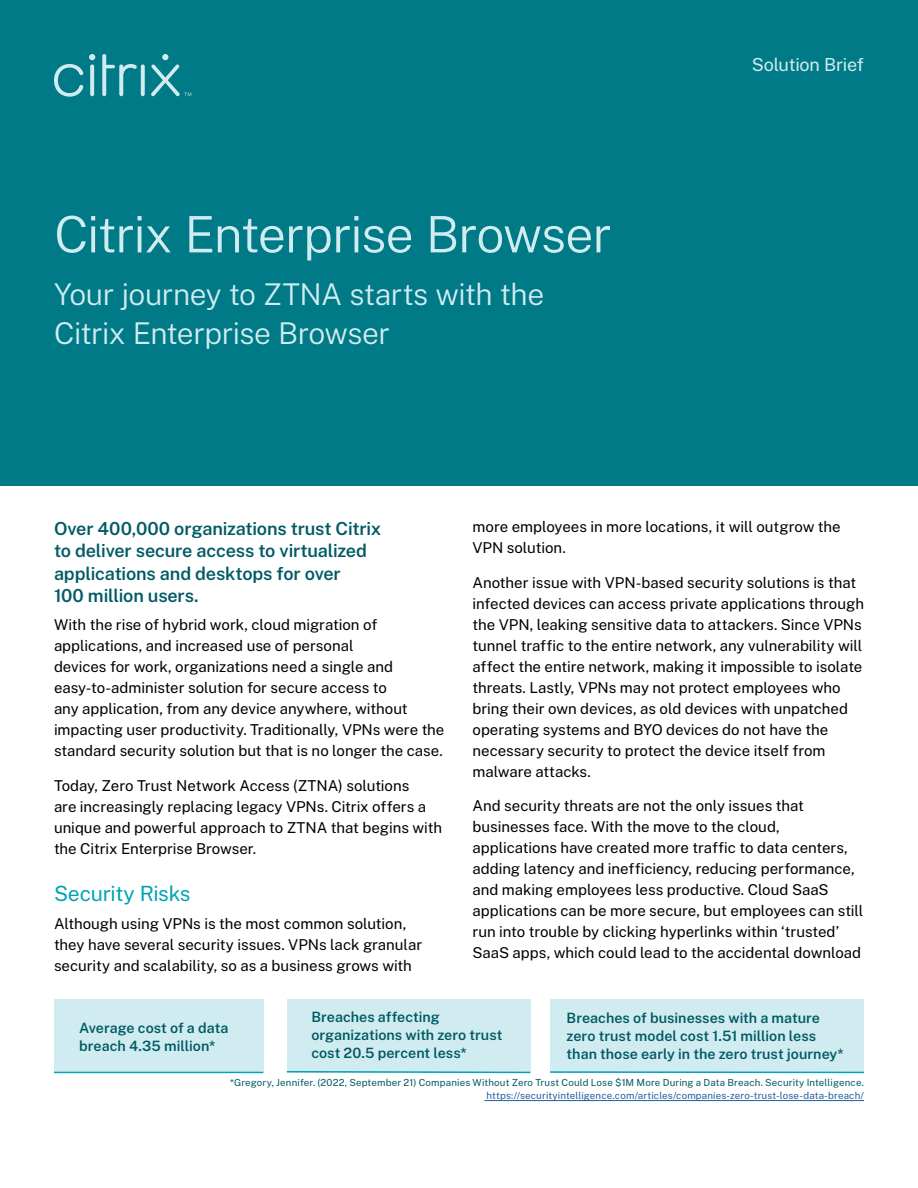
<style>
.page{position:relative;width:918px;height:1188px;background:#fff}
.page>*{position:absolute;margin:0;border:0;box-sizing:border-box;transform-origin:0 0}
.t1{font:300 50.25px "Public Sans";letter-spacing:-.025em;color:#d0ecf0}
.t2{font:300 30px/39px "Public Sans";letter-spacing:-.02em;color:#d0ecf0}
.t3{font:21px "Public Sans";letter-spacing:-.015em;color:#00a4b5}
.t4{font:600 18px/22.5px "Public Sans";letter-spacing:-.01em;color:#005a64}
.t5{font:18px "Public Sans";letter-spacing:-.015em;color:#d0ecf0}
.t6{font:15px/21px "Public Sans";color:#000}
.t7{font:600 14.25px/18px "Public Sans";color:#005a64}
.t8{font:9.75px "Public Sans";letter-spacing:.015em;color:#005a64}
.t9{font:9.75px "Public Sans";letter-spacing:.015em;color:#215e9e}
</style>
<div class="page">
<div style="left:0;top:0;width:918px;height:486px;background:#007a86"></div>
<div style="left:54px;top:999px;width:209px;height:73px;background:#d0ecf0"></div>
<div style="left:287px;top:999px;width:243px;height:73px;background:#d0ecf0"></div>
<div style="left:550px;top:999px;width:314px;height:73px;background:#d0ecf0"></div>
<hr style="left:484px;top:1100px;width:380px;height:1px;background:#215e9e">
<hr style="left:54px;top:1072px;width:209px;height:1px;background:#00a4b5">
<svg style="left:286px;top:1070px;width:245px;height:4px"></svg>
<hr style="left:550px;top:1071px;width:314px;height:2px;background:#00a4b5">
<svg style="left:54px;top:64px;width:29px;height:33px"></svg>
<svg style="left:102px;top:54px;width:35px;height:42px"></svg>
<svg style="left:141px;top:64px;width:4px;height:32px"></svg>
<svg style="left:90px;top:64px;width:4px;height:32px"></svg>
<svg style="left:89px;top:54px;width:6px;height:6px"></svg>
<svg style="left:151px;top:54px;width:40px;height:42px"></svg>
<h1 class="t1" style="left:54px;top:197px;width:559px">Citrix Enterprise Browser</h1>
<h2 class="t2" style="left:54px;top:273px;width:492px">Your journey to ZTNA starts with the<br>Citrix Enterprise Browser</h2>
<p class="t5" style="left:752px;top:51px;width:114px">Solution Brief</p>
<p class="t4" style="left:54px;top:516px;width:329px">Over 400,000 organizations trust Citrix to deliver secure access to virtualized applications and desktops for over<br>100 million users.</p>
<p class="t6" style="left:54px;top:613px;width:392px">With the rise of hybrid work, cloud migration of applications, and increased use of personal<br>devices for work, organizations need a single and easy-to-administer solution for secure access to<br>any application, from any device anywhere, without impacting user productivity. Traditionally, VPNs were the standard security solution but that is no longer the case.</p>
<p class="t6" style="left:54px;top:774px;width:390px">Today, Zero Trust Network Access (ZTNA) solutions<br>are increasingly replacing legacy VPNs. Citrix offers a unique and powerful approach to ZTNA that begins with the Citrix Enterprise Browser.</p>
<h3 class="t3" style="left:54px;top:878px;width:138px">Security Risks</h3>
<p class="t6" style="left:54px;top:912px;width:370px">Although using VPNs is the most common solution, they have several security issues. VPNs lack granular security and scalability, so as a business grows with</p>
<p class="t6" style="left:472px;top:515px;width:370px">more employees in more locations, it will outgrow the<br>VPN solution.</p>
<p class="t6" style="left:472px;top:571px;width:393px">Another issue with VPN-based security solutions is that infected devices can access private applications through the VPN, leaking sensitive data to attackers. Since VPNs tunnel traffic to the entire network, any vulnerability will affect the entire network, making it impossible to isolate threats. Lastly, VPNs may not protect employees who bring their own devices, as old devices with unpatched operating systems and BYO devices do not have the necessary security to protect the device itself from malware attacks.</p>
<p class="t6" style="left:472px;top:794px;width:392px">And security threats are not the only issues that businesses face. With the move to the cloud, applications have created more traffic to data centers, adding latency and inefficiency, reducing performance, and making employees less productive. Cloud SaaS applications can be more secure, but employees can still run into trouble by clicking hyperlinks within ‘trusted’ SaaS apps, which could lead to the accidental download</p>
<p class="t7" style="left:79px;top:1018px;width:151px">Average cost of a data breach 4.35 million*</p>
<p class="t7" style="left:311px;top:1007px;width:193px">Breaches affecting organizations with zero trust cost 20.5 percent less*</p>
<p class="t7" style="left:567px;top:1008px;width:279px">Breaches of businesses with a mature zero trust model cost 1.51 million less than those early in the zero trust journey*</p>
<p class="t8" style="left:230px;top:1075px;width:635px">*Gregory, Jennifer. (2022, September 21) Companies Without Zero Trust Could Lose $1M More During a Data Breach. Security Intelligence.</p>
<p class="t9" style="left:487px;top:1088px;width:379px">https://securityintelligence.com/articles/companies-zero-trust-lose-data-breach/</p>
</div>
